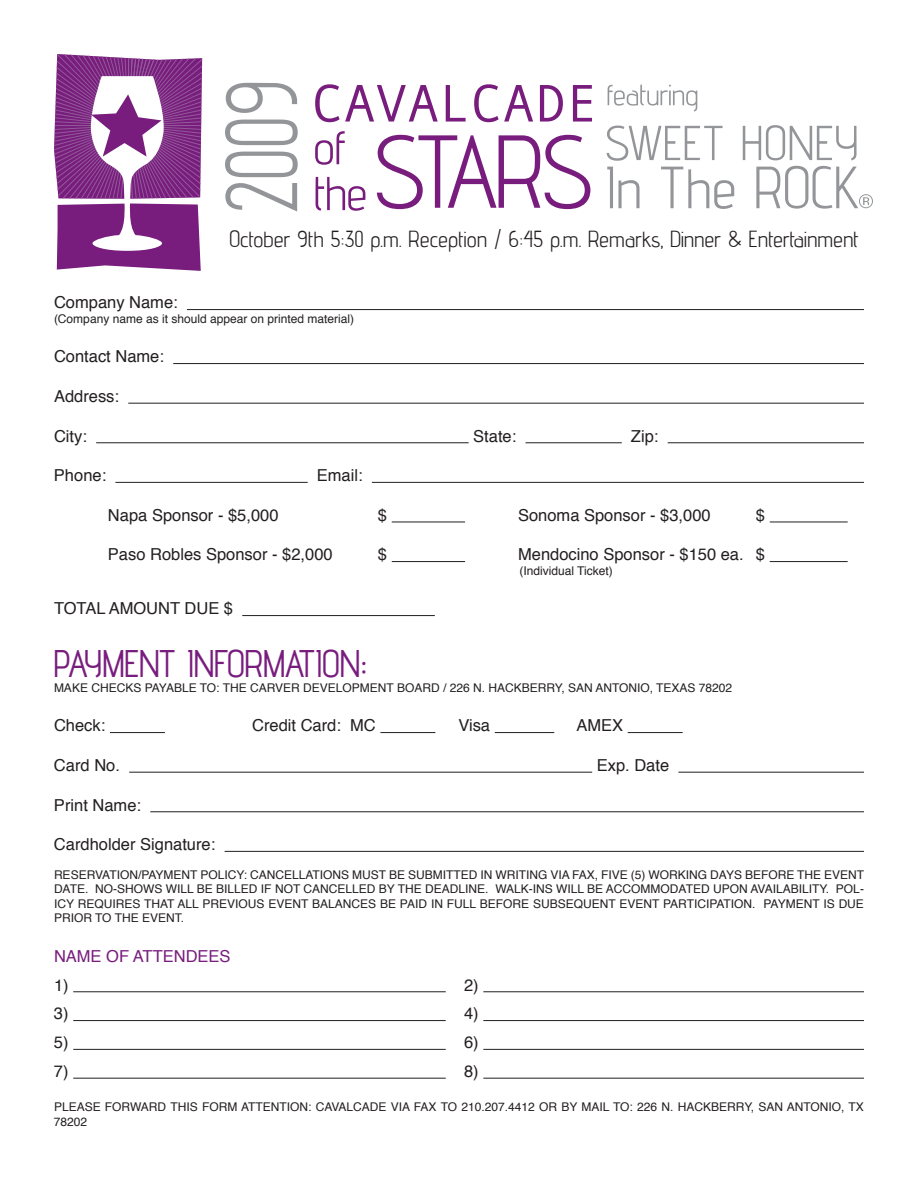
<style>
.page{position:relative;width:918px;height:1188px;background:#fff}
.page>*{position:absolute;margin:0;border:0;box-sizing:border-box;transform-origin:0 0}
.t1{font:700 36px "advent";letter-spacing:.015em;color:#781d7d}
.t2{font:21.75px "advent";letter-spacing:.015em;color:#231f20}
.t3{font:16.5px "Helvetica";color:#231f20}
.t4{font:16.5px "Helvetica";color:#781d7d}
.t5{font:12px/14.4px "Helvetica";color:#231f20;text-align:justify}
</style>
<div class="page">
<hr style="left:187px;top:309px;width:677px;height:1px;background:#231f20">
<hr style="left:173px;top:363px;width:691px;height:1px;background:#231f20">
<hr style="left:128px;top:403px;width:736px;height:1px;background:#231f20">
<hr style="left:96px;top:442px;width:373px;height:1px;background:#231f20">
<hr style="left:526px;top:442px;width:96px;height:1px;background:#231f20">
<hr style="left:668px;top:442px;width:196px;height:1px;background:#231f20">
<hr style="left:115px;top:482px;width:193px;height:1px;background:#231f20">
<hr style="left:372px;top:482px;width:492px;height:1px;background:#231f20">
<hr style="left:392px;top:522px;width:73px;height:1px;background:#231f20">
<hr style="left:770px;top:522px;width:78px;height:1px;background:#231f20">
<hr style="left:392px;top:561px;width:73px;height:1px;background:#231f20">
<hr style="left:770px;top:561px;width:78px;height:1px;background:#231f20">
<hr style="left:242px;top:615px;width:193px;height:1px;background:#231f20">
<hr style="left:110px;top:732px;width:55px;height:1px;background:#231f20">
<hr style="left:380px;top:732px;width:55px;height:1px;background:#231f20">
<hr style="left:495px;top:732px;width:59px;height:1px;background:#231f20">
<hr style="left:628px;top:732px;width:55px;height:1px;background:#231f20">
<hr style="left:129px;top:772px;width:463px;height:1px;background:#231f20">
<hr style="left:678px;top:772px;width:186px;height:1px;background:#231f20">
<hr style="left:150px;top:811px;width:714px;height:1px;background:#231f20">
<hr style="left:225px;top:851px;width:639px;height:1px;background:#231f20">
<hr style="left:73px;top:991px;width:373px;height:1px;background:#231f20">
<hr style="left:483px;top:991px;width:381px;height:1px;background:#231f20">
<hr style="left:73px;top:1020px;width:373px;height:1px;background:#231f20">
<hr style="left:483px;top:1020px;width:381px;height:1px;background:#231f20">
<hr style="left:73px;top:1049px;width:373px;height:1px;background:#231f20">
<hr style="left:483px;top:1049px;width:381px;height:1px;background:#231f20">
<hr style="left:73px;top:1078px;width:373px;height:1px;background:#231f20">
<hr style="left:483px;top:1078px;width:381px;height:1px;background:#231f20">
<svg style="left:54px;top:54px;width:148px;height:217px"></svg>
<svg style="left:225px;top:83px;width:73px;height:128px"></svg>
<svg style="left:377px;top:135px;width:213px;height:74px"></svg>
<svg style="left:316px;top:177px;width:49px;height:34px"></svg>
<svg style="left:315px;top:131px;width:30px;height:34px"></svg>
<svg style="left:315px;top:84px;width:277px;height:38px"></svg>
<svg style="left:607px;top:125px;width:266px;height:84px"></svg>
<svg style="left:608px;top:85px;width:89px;height:27px"></svg>
<h2 class="t2" style="left:230px;top:223px;width:631px">October 9th 5:30 p.m. Reception / 6:45 p.m. Remarks, Dinner &amp; Entertainment</h2>
<h3 class="t3" style="left:54px;top:290px;width:125px">Company Name:</h3>
<p class="t5" style="left:54px;top:312px;width:302px">(Company name as it should appear on printed material)</p>
<h3 class="t3" style="left:54px;top:344px;width:112px">Contact Name:</h3>
<h3 class="t3" style="left:54px;top:383px;width:67px">Address:</h3>
<h3 class="t3" style="left:54px;top:423px;width:34px">City:</h3>
<h3 class="t3" style="left:473px;top:423px;width:45px">State:</h3>
<h3 class="t3" style="left:631px;top:423px;width:29px">Zip:</h3>
<h3 class="t3" style="left:54px;top:463px;width:54px">Phone:</h3>
<h3 class="t3" style="left:317px;top:463px;width:47px">Email:</h3>
<h3 class="t3" style="left:108px;top:502px;width:172px">Napa Sponsor - $5,000</h3>
<h3 class="t3" style="left:378px;top:502px;width:11px">$</h3>
<h3 class="t3" style="left:518px;top:502px;width:194px">Sonoma Sponsor - $3,000</h3>
<h3 class="t3" style="left:756px;top:502px;width:11px">$</h3>
<h3 class="t3" style="left:108px;top:542px;width:226px">Paso Robles Sponsor - $2,000</h3>
<h3 class="t3" style="left:378px;top:542px;width:11px">$</h3>
<h3 class="t3" style="left:518px;top:542px;width:249px">Mendocino Sponsor - $150 ea. $</h3>
<p class="t5" style="left:519px;top:564px;width:95px">(Individual Ticket)</p>
<h3 class="t3" style="left:54px;top:596px;width:181px">TOTAL AMOUNT DUE $</h3>
<h1 class="t1" style="left:54px;top:638px;width:314px">PAYMENT INFORMATION:</h1>
<p class="t5" style="left:54px;top:681px;width:284px">Make checks payable to : The Carver Development</p>
<p class="t5" style="left:397px;top:681px;width:10px">Board</p>
<p class="t5" style="left:443px;top:681px;width:55px">/ 226 N. Hac</p>
<p class="t5" style="left:514px;top:681px;width:25px">kberr</p>
<p class="t5" style="left:555px;top:681px;width:57px">y, San Antonio</p>
<p class="t5" style="left:650px;top:681px;width:84px">, Texas 78202</p>
<h3 class="t3" style="left:54px;top:713px;width:53px">Check:</h3>
<h3 class="t3" style="left:252px;top:713px;width:125px">Credit Card: MC</h3>
<h3 class="t3" style="left:458px;top:713px;width:33px">Visa</h3>
<h3 class="t3" style="left:576px;top:713px;width:48px">AMEX</h3>
<h3 class="t3" style="left:54px;top:752px;width:68px">Card No.</h3>
<h3 class="t3" style="left:597px;top:752px;width:74px">Exp. Date</h3>
<h3 class="t3" style="left:54px;top:792px;width:89px">Print Name:</h3>
<h3 class="t3" style="left:54px;top:832px;width:163px">Cardholder Signature:</h3>
<p class="t5" style="left:54px;top:868px;width:812px">RESERVATION/PAYMENT POLICY: CANCELLATIONS MUST BE SUBMITTED IN WRITING VIA FAX, FIVE (5) WORKING DAYS BEFORE THE EVENT DATE. NO-SHOWS WILL BE BILLED IF NOT CANCELLED BY THE DEADLINE. WALK-INS WILL BE ACCOMMODATED UPON AVAILABILITY. POL-ICY REQUIRES THAT ALL PREVIOUS EVENT BALANCES BE PAID IN FULL BEFORE SUBSEQUENT EVENT PARTICIPATION. PAYMENT IS DUE PRIOR TO THE EVENT.</p>
<h3 class="t4" style="left:54px;top:943px;width:178px">NAME OF ATTENDEES</h3>
<h3 class="t3" style="left:54px;top:972px;width:16px">1)</h3>
<h3 class="t3" style="left:464px;top:972px;width:16px">2)</h3>
<h3 class="t3" style="left:54px;top:1001px;width:16px">3)</h3>
<h3 class="t3" style="left:464px;top:1001px;width:16px">4)</h3>
<h3 class="t3" style="left:54px;top:1030px;width:16px">5)</h3>
<h3 class="t3" style="left:464px;top:1030px;width:16px">6)</h3>
<h3 class="t3" style="left:54px;top:1058px;width:16px">7)</h3>
<h3 class="t3" style="left:464px;top:1058px;width:16px">8)</h3>
<p class="t5" style="left:54px;top:1100px;width:17px">Please</p>
<p class="t5" style="left:105px;top:1100px;width:10px">forward</p>
<p class="t5" style="left:170px;top:1100px;width:41px">this form</p>
<p class="t5" style="left:241px;top:1100px;width:16px">Attention</p>
<p class="t5" style="left:308px;top:1100px;width:40px">: Cavalcade</p>
<p class="t5" style="left:391px;top:1100px;width:199px">via fax to 210.207.4412 or by mail</p>
<p class="t5" style="left:613px;top:1100px;width:74px">to : 226 N. Hac</p>
<p class="t5" style="left:703px;top:1100px;width:25px">kberr</p>
<p class="t5" style="left:744px;top:1100px;width:59px">y, San Antonio</p>
<p class="t5" style="left:841px;top:1100px;width:24px">, TX</p>
<p class="t5" style="left:54px;top:1114px;width:35px">78202</p>
</div>
